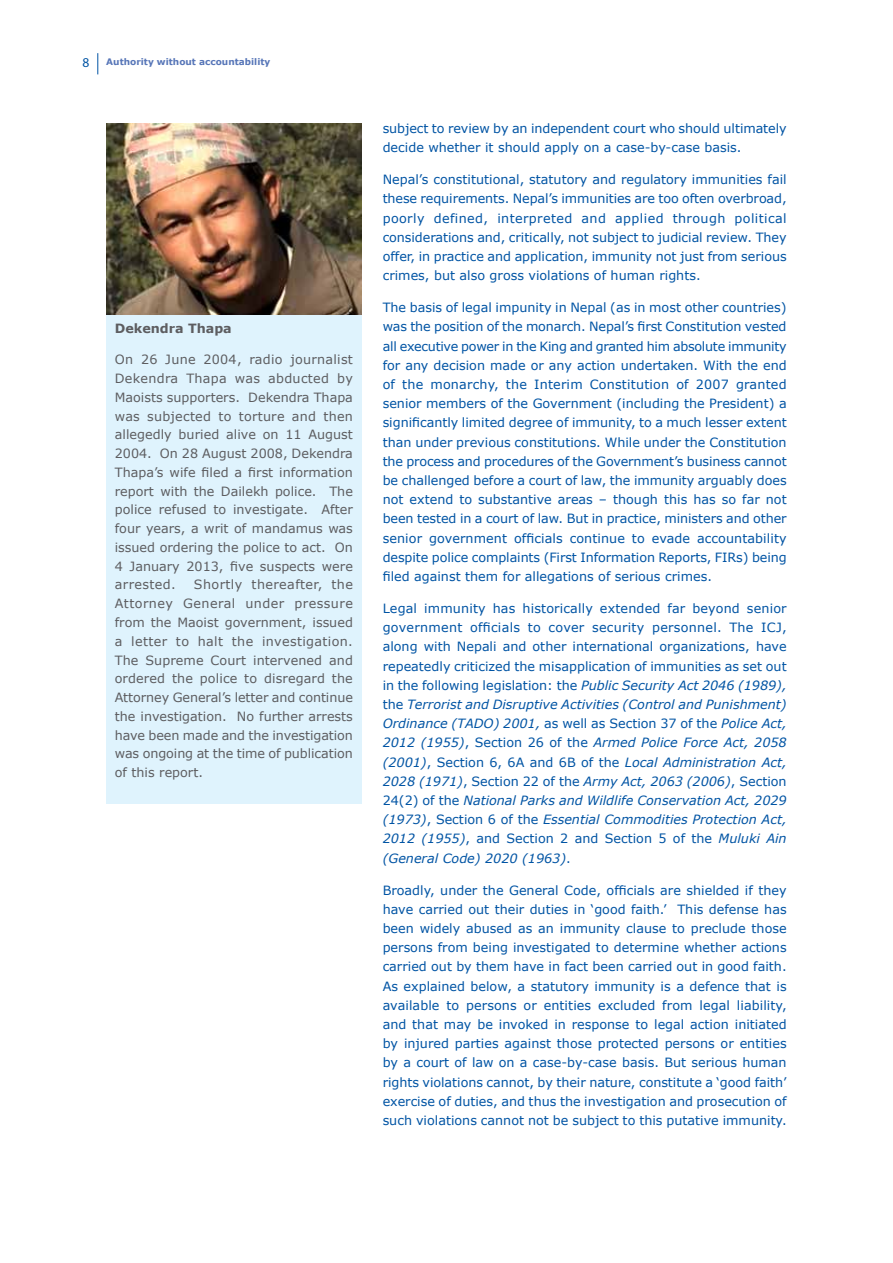
<style>
.page{position:relative;width:893px;height:1263px;background:#fff}
.page>*{position:absolute;margin:0;border:0;box-sizing:border-box;transform-origin:0 0}
.t1{font:13.5px "Myriad Pro";color:#0054a4}
.t2{font:12.75px/19.2px "Verdana";color:#0054a4;text-align:justify}
.t3{font:12.75px/18.8px "Verdana";color:#5d5d60;text-align:justify}
.t4{font:700 12.75px "Verdana";color:#5d5d60}
.t5{font:700 9px "Verdana";color:#5776b8}
.s1{font-style:italic}
</style>
<div class="page">
<svg style="left:97px;top:53px;width:1px;height:21px"></svg>
<div style="left:106px;top:315px;width:255px;height:489px;background:#dff3fd"></div>
<img style="left:106px;top:123px;width:255px;height:192px">
<p class="t1" style="left:82px;top:54px;width:8px">8</p>
<p class="t5" style="left:106px;top:55px;width:166px">Authority without accountability</p>
<p class="t4" style="left:115px;top:319px;width:118px">Dekendra Thapa</p>
<p class="t3" style="left:115px;top:350px;width:240px">On 26 June 2004, radio journalist Dekendra Thapa was abducted by Maoists supporters. Dekendra Thapa was subjected to torture and then allegedly buried alive on 11 August 2004. On 28 August 2008, Dekendra Thapa’s wife filed a first information report with the Dailekh police. The police refused to investigate. After four years, a writ of mandamus was issued ordering the police to act. On 4 January 2013, five suspects were arrested.</p>
<p class="t3" style="left:115px;top:575px;width:240px;text-indent:79px">Shortly thereafter, the Attorney General under pressure from the Maoist government, issued a letter to halt the investigation.<br>The Supreme Court intervened and ordered the police to disregard the Attorney General’s letter and continue the investigation. No further arrests have been made and the investigation was ongoing at the time of publication of this report.</p>
<p class="t2" style="left:383px;top:119px;width:406px">subject to review by an independent court who should ultimately decide whether it should apply on a case-by-case basis.</p>
<p class="t2" style="left:383px;top:170px;width:405px">Nepal’s constitutional, statutory and regulatory immunities fail these requirements. Nepal’s immunities are too often overbroad, poorly defined, interpreted and applied through political considerations and, critically, not subject to judicial review. They offer, in practice and application, immunity not just from serious crimes, but also gross violations of human rights.</p>
<p class="t2" style="left:383px;top:298px;width:406px">The basis of legal impunity in Nepal (as in most other countries) was the position of the monarch. Nepal’s first Constitution vested all executive power in the King and granted him absolute immunity for any decision made or any action undertaken. With the end of the monarchy, the Interim Constitution of 2007 granted senior members of the Government (including the President) a significantly limited degree of immunity, to a much lesser extent than under previous constitutions. While under the Constitution the process and procedures of the Government’s business cannot be challenged before a court of law, the immunity arguably does not extend to substantive areas – though this has so far not been tested in a court of law. But in practice, ministers and other senior government officials continue to evade accountability despite police complaints (First Information Reports, FIRs) being filed against them for allegations of serious crimes.</p>
<p class="t2" style="left:383px;top:599px;width:405px">Legal immunity has historically extended far beyond senior government officials to cover security personnel. The ICJ, along with Nepali and other international organizations, have repeatedly criticized the misapplication of immunities as set out in the following legislation: the <span class="s1">Public Security Act 2046 (1989), </span>the <span class="s1">Terrorist and Disruptive Activities (Control and Punishment)<br>Ordinance (TADO) 2001,</span> as well as Section 37 of the <span class="s1">Police Act, 2012 (1955)</span>, Section 26 of the <span class="s1">Armed Police Force Act, 2058 (2001)</span>, Section 6, 6A and 6B of the <span class="s1">Local Administration Act, 2028 (1971)</span>, Section 22 of the <span class="s1">Army Act, 2063 (2006)</span>, Section 24(2) of the <span class="s1">National Parks and Wildlife Conservation Act, 2029 (1973)</span>, Section 6 of the <span class="s1">Essential Commodities Protection Act, 2012 (1955)</span>, and Section 2 and Section 5 of the <span class="s1">Muluki Ain (General Code) 2020 (1963)</span>.</p>
<p class="t2" style="left:383px;top:880px;width:406px">Broadly, under the General Code, officials are shielded if they have carried out their duties in ‘good faith.’ This defense has been widely abused as an immunity clause to preclude those persons from being investigated to determine whether actions carried out by them have in fact been carried out in good faith.<br>As explained below, a statutory immunity is a defence that is available to persons or entities excluded from legal liability, and that may be invoked in response to legal action initiated by injured parties against those protected persons or entities by a court of law on a case-by-case basis. But serious human rights violations cannot, by their nature, constitute a ‘good faith’ exercise of duties, and thus the investigation and prosecution of such violations cannot not be subject to this putative immunity.</p>
</div>
